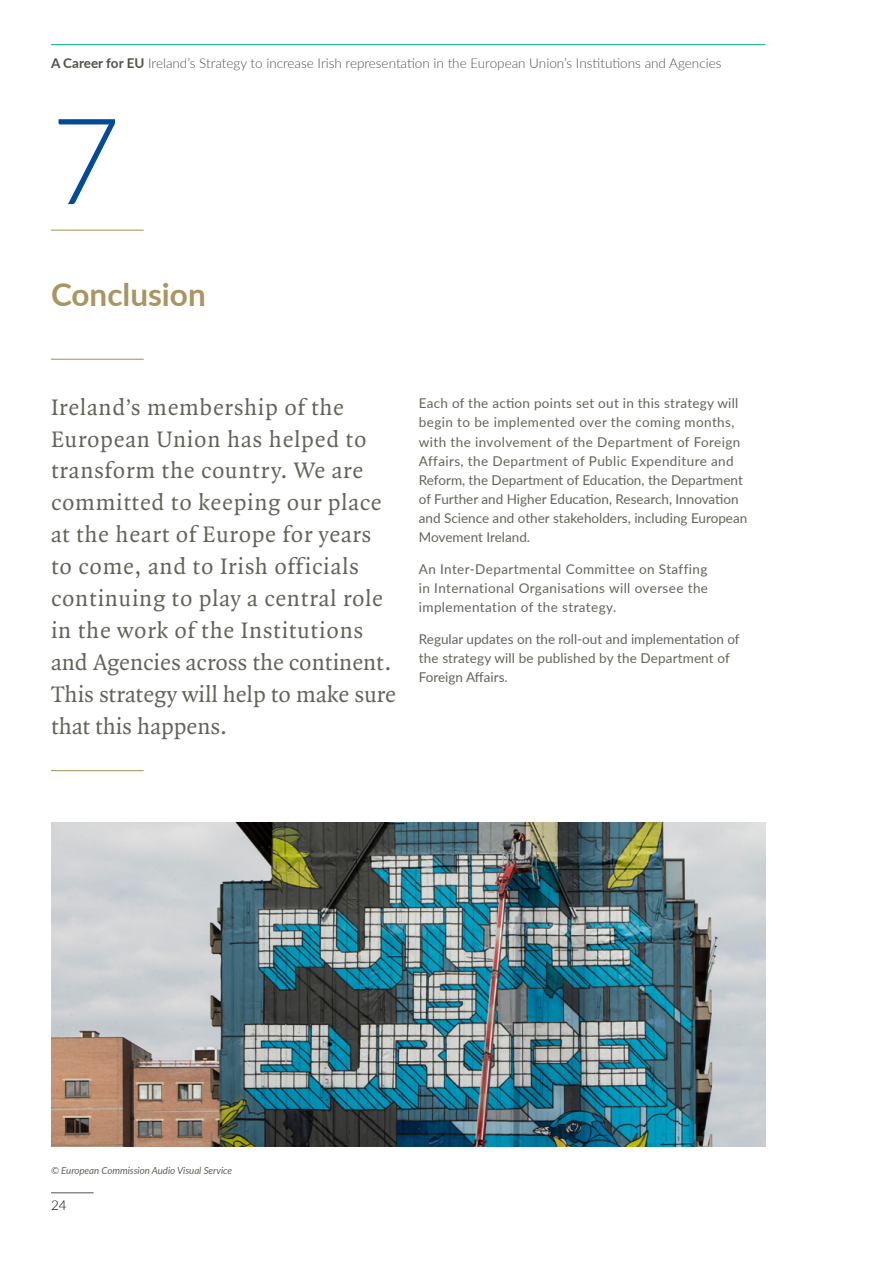
<style>
.page{position:relative;width:893px;height:1263px;background:#fff}
.page>*{position:absolute;margin:0;border:0;box-sizing:border-box;transform-origin:0 0}
.t1{font:300 120px "Lato";color:#034a9b}
.t2{font:700 31.5px "Lato";color:#a99562}
.t3{font:24px/32px "Quadraat Pro";letter-spacing:.03em;color:#63635b}
.t4{font:13.5px/19.2px "Lato";letter-spacing:.01em;color:#63635b}
.t5{font:300 13.5px "Lato";color:#51534a}
.t6{font:300 13.5px "Lato";color:#000}
.t7{font:italic 9.75px "Lato";letter-spacing:-.005em;color:#63635b}
.s1{font-weight:700}
</style>
<div class="page">
<hr style="left:51px;top:1192px;width:43px;height:1px;background:#51534a">
<hr style="left:51px;top:44px;width:714px;height:1px;background:#00b18f">
<img style="left:51px;top:823px;width:714px;height:323px">
<hr style="left:51px;top:230px;width:93px;height:1px;background:#a99562">
<hr style="left:51px;top:359px;width:93px;height:1px;background:#a99562">
<hr style="left:51px;top:770px;width:93px;height:1px;background:#a99562">
<p class="t5" style="left:51px;top:54px;width:672px"><span class="s1">A Career for EU</span> Ireland’s Strategy to increase Irish representation in the European Union’s Institutions and Agencies</p>
<h1 class="t1" style="left:51px;top:77px;width:71px">7</h1>
<h2 class="t2" style="left:51px;top:271px;width:156px">Conclusion</h2>
<p class="t3" style="left:51px;top:391px;width:346px">Ireland’s membership of the<br>European Union has helped to transform the country. We are committed to keeping our place at the heart of Europe for years to come, and to Irish officials continuing to play a central role in the work of the Institutions and Agencies across the continent.<br>This strategy will help to make sure that this happens.</p>
<p class="t4" style="left:419px;top:393px;width:330px">Each of the action points set out in this strategy will begin to be implemented over the coming months, with the involvement of the Department of Foreign Affairs, the Department of Public Expenditure and Reform, the Department of Education, the Department of Further and Higher Education, Research, Innovation and Science and other stakeholders, including European Movement Ireland.</p>
<p class="t4" style="left:419px;top:559px;width:291px;text-align:justify">An Inter-Departmental Committee on Staffing in International Organisations will oversee the implementation of the strategy.</p>
<p class="t4" style="left:419px;top:629px;width:322px">Regular updates on the roll-out and implementation of the strategy will be published by the Department of<br>Foreign Affairs.</p>
<p class="t7" style="left:51px;top:1163px;width:183px">© European Commission Audio Visual Service</p>
<p class="t6" style="left:51px;top:1196px;width:17px">24</p>
</div>
